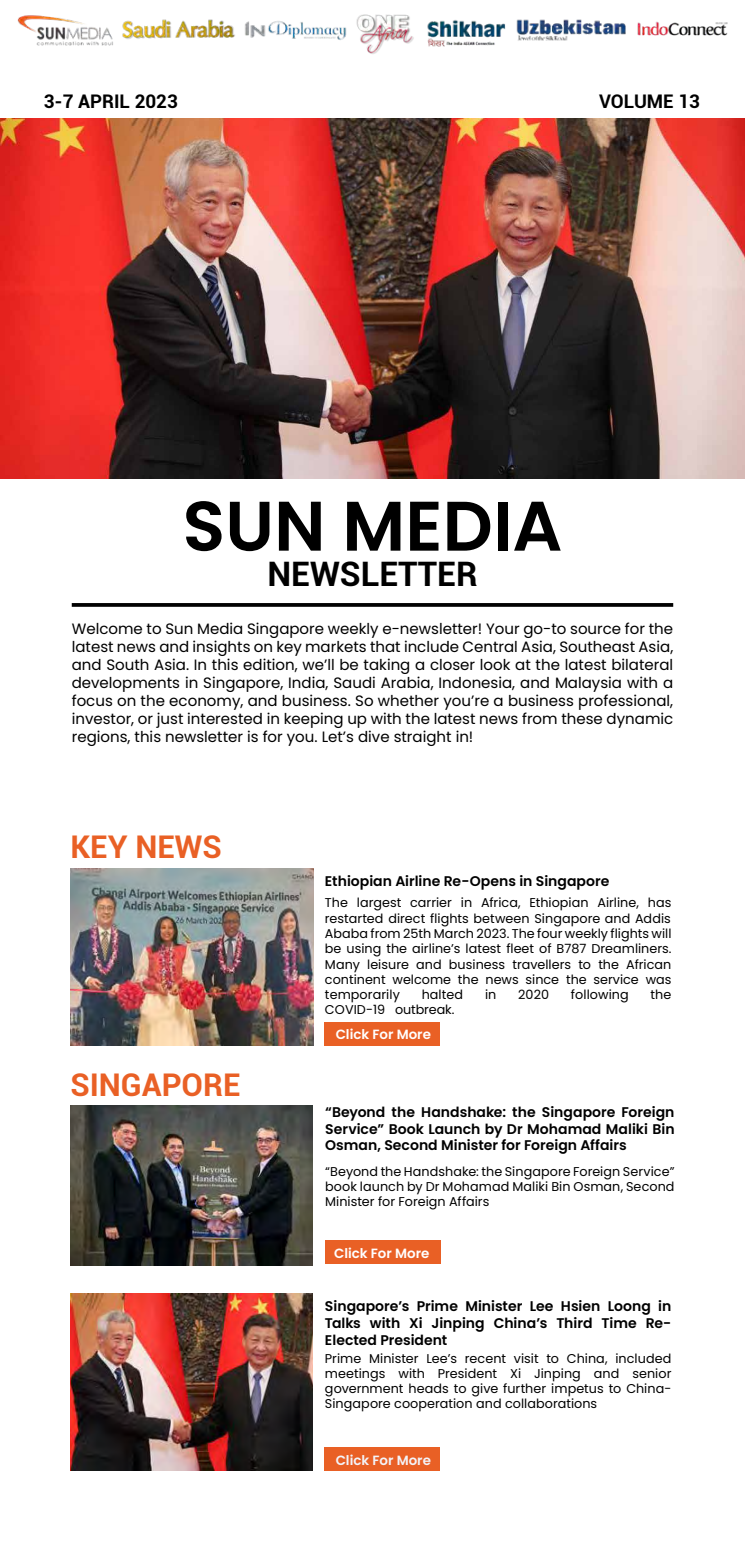
<style>
.page{position:relative;width:745px;height:1549px;background:#fff}
.page>*{position:absolute;margin:0;border:0;box-sizing:border-box;transform-origin:0 0}
.t1{font:600 70px "Poppins";color:#000}
.t2{font:700 33.75px "Roboto";color:#000}
.t3{font:700 31.25px "Roboto";color:#e96025}
.t4{font:700 18.75px "Roboto";color:#000}
.t5{font:15px/18px "Poppins";color:#000;text-align:justify}
.t6{font:600 14px/16.8px "Poppins";color:#000;text-align:justify}
.t7{font:600 13.38px "Poppins";color:#fff}
.t8{font:600 13.38px "Poppins";color:#f3f4f9}
.t9{font:12.75px/15.2px "Poppins";letter-spacing:.005em;color:#000;text-align:justify}
</style>
<div class="page">
<img style="left:0;top:14px;width:744px;height:1457px">
<h3 class="t4" style="left:44px;top:88px;width:135px">3-7 APRIL 2023</h3>
<h3 class="t4" style="left:598px;top:88px;width:102px">VOLUME 13</h3>
<h1 class="t1" style="left:182px;top:485px;width:381px">SUN MEDIA</h1>
<h2 class="t2" style="left:267px;top:550px;width:211px">NEWSLETTER</h2>
<p class="t5" style="left:72px;top:620px;width:602px">Welcome to Sun Media Singapore weekly e-newsletter! Your go-to source for the latest news and insights on key markets that include Central Asia, Southeast Asia, and South Asia. In this edition, we’ll be taking a closer look at the latest bilateral developments in Singapore, India, Saudi Arabia, Indonesia, and Malaysia with a focus on the economy, and business. So whether you’re a business professional, investor, or just interested in keeping up with the latest news from these dynamic regions, this newsletter is for you. Let’s dive straight in!</p>
<h3 class="t3" style="left:70px;top:824px;width:153px">KEY NEWS</h3>
<h3 class="t3" style="left:70px;top:1062px;width:171px">SINGAPORE</h3>
<p class="t6" style="left:325px;top:872px;width:286px">Ethiopian Airline Re-Opens in Singapore</p>
<p class="t9" style="left:325px;top:895px;width:348px">The largest carrier in Africa, Ethiopian Airline, has restarted direct flights between Singapore and Addis Ababa from 25th March 2023. The four weekly flights will be using the airline’s latest fleet of B787 Dreamliners.<br>Many leisure and business travellers to the African continent welcome the news since the service was temporarily</p>
<p class="t9" style="left:421px;top:987px;width:43px">halted</p>
<p class="t9" style="left:484px;top:987px;width:13px">in</p>
<p class="t9" style="left:518px;top:987px;width:32px">2020</p>
<p class="t9" style="left:570px;top:987px;width:59px">following</p>
<p class="t9" style="left:650px;top:987px;width:22px">the</p>
<p class="t9" style="left:325px;top:1002px;width:131px">COVID-19 outbreak.</p>
<p class="t7" style="left:335px;top:1027px;width:97px">Click For More</p>
<p class="t6" style="left:325px;top:1103px;width:350px">“Beyond the Handshake: the Singapore Foreign Service” Book Launch by Dr Mohamad Maliki Bin Osman, Second Minister for Foreign Affairs</p>
<p class="t9" style="left:325px;top:1163px;width:350px">“Beyond the Handshake: the Singapore Foreign Service” book launch by Dr Mohamad Maliki Bin Osman, Second Minister for Foreign Affairs</p>
<p class="t7" style="left:334px;top:1245px;width:97px">Click For More</p>
<p class="t6" style="left:325px;top:1298px;width:348px">Singapore’s Prime Minister Lee Hsien Loong in Talks with Xi Jinping China’s Third Time Re-Elected President</p>
<p class="t9" style="left:325px;top:1350px;width:348px">Prime Minister Lee’s recent visit to China, included meetings with President Xi Jinping and senior government heads to give further impetus to China-Singapore cooperation and collaborations</p>
<p class="t8" style="left:335px;top:1452px;width:97px">Click For More</p>
</div>
